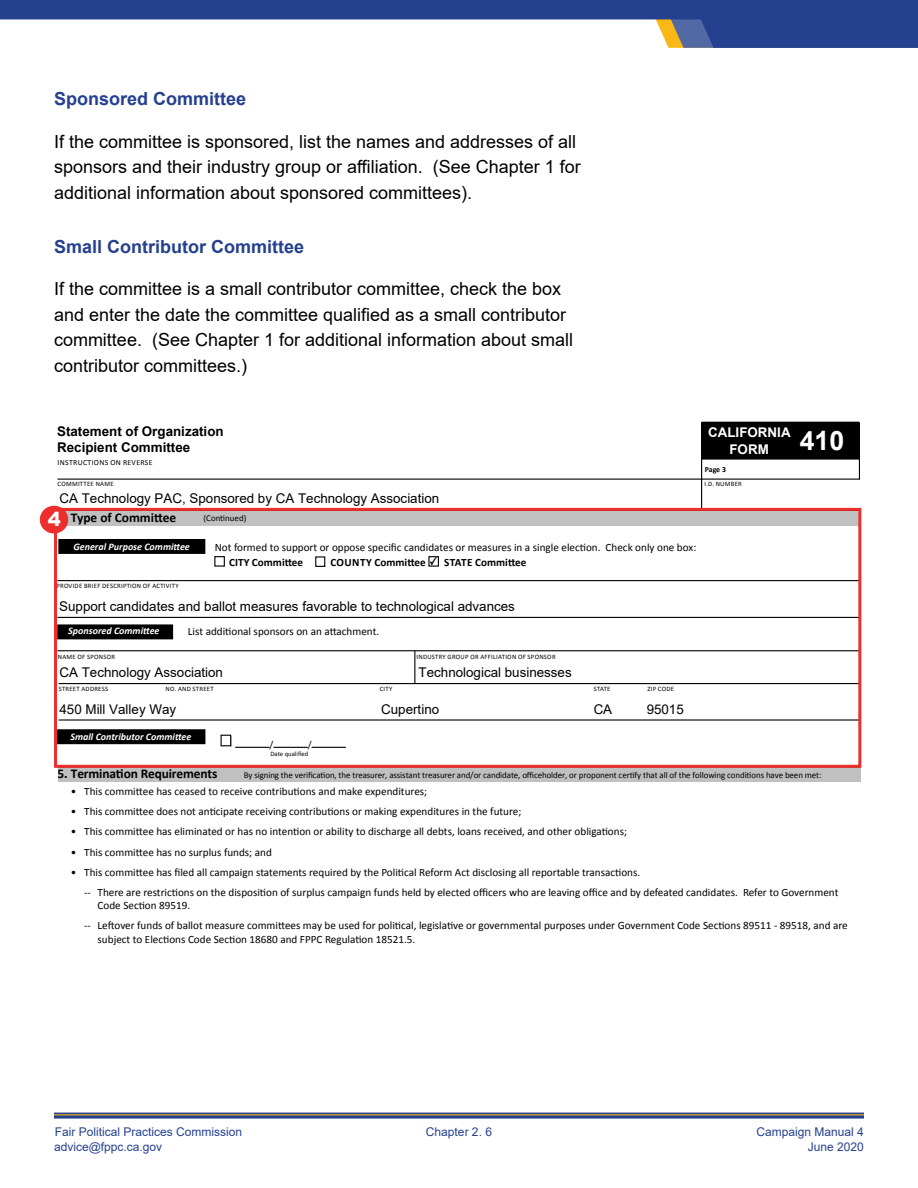
<style>
.page{position:relative;width:918px;height:1188px;background:#fff}
.page>*{position:absolute;margin:0;border:0;box-sizing:border-box;transform-origin:0 0}
.Main_Paragraph{font:900 19.5px "Arial";color:#fff}
.Main_Paragraph-2{font:18px/25.5px "Arial";color:#000}
.t1{font:700 18px "Arial";color:#25408f}
.t2{font:13.35px "Arial";color:#000}
.t3{font:700 13.35px "Calibri";letter-spacing:-.01em;color:#000}
.t4{font:700 13.35px/16px "Arial";color:#000}
.t5{font:700 13.35px/16px "Arial";color:#fff}
.t6{font:12px/15px "Arial";color:#25408f}
.t7{font:11.1px/20.1px "Calibri";color:#000}
.t8{font:700 11.1px "Calibri";color:#000}
.t9{font:italic 700 10.05px "Calibri";color:#fff}
.t10{font:10.05px "Calibri";color:#000}
.t11{font:8.85px "Calibri";letter-spacing:-.01em;color:#000}
.t12{font:7.8px "Calibri";letter-spacing:.04em;color:#000}
.t13{font:700 7.8px "Calibri";color:#000}
.t14{font:6.75px "Calibri";letter-spacing:.04em;color:#000}
.t15{font:6.75px "Calibri";color:#000}
</style>
<div class="page">
<div style="left:58px;top:511px;width:802px;height:14px;background:#c0c0c0"></div>
<div style="left:58px;top:767px;width:803px;height:15px;background:#c0c0c0"></div>
<div style="left:702px;top:422px;width:157px;height:37px;background:#000"></div>
<div style="left:701px;top:422px;width:158px;height:38px;border:1px solid #000"></div>
<hr style="left:59px;top:719px;width:801px;height:2px;background:#000">
<hr style="left:701px;top:422px;width:1px;height:88px;background:#000">
<hr style="left:859px;top:422px;width:1px;height:57px;background:#000">
<hr style="left:57px;top:479px;width:803px;height:1px;background:#000">
<div style="left:59px;top:539px;width:146px;height:14px;background:#000"></div>
<div style="left:59px;top:539px;width:146px;height:15px;border:1px solid #000"></div>
<hr style="left:57px;top:617px;width:803px;height:1px;background:#000">
<div style="left:58px;top:625px;width:115px;height:14px;background:#000"></div>
<hr style="left:57px;top:650px;width:803px;height:1px;background:#000">
<hr style="left:414px;top:651px;width:1px;height:33px;background:#000">
<hr style="left:59px;top:683px;width:801px;height:1px;background:#000">
<hr style="left:57px;top:580px;width:803px;height:1px;background:#000">
<hr style="left:235px;top:747px;width:35px;height:1px;background:#000">
<hr style="left:273px;top:747px;width:35px;height:1px;background:#000">
<hr style="left:312px;top:747px;width:34px;height:1px;background:#000">
<div style="left:58px;top:730px;width:147px;height:14px;background:#000"></div>
<div style="left:57px;top:729px;width:148px;height:15px;border:1px solid #000"></div>
<div style="left:214px;top:556px;width:11px;height:11px;border:1px solid #000"></div>
<div style="left:315px;top:556px;width:10px;height:11px;border:1px solid #000"></div>
<div style="left:428px;top:556px;width:11px;height:11px;border:1px solid #000"></div>
<div style="left:221px;top:735px;width:10px;height:11px;border:1px solid #000"></div>
<div style="left:54px;top:508px;width:807px;height:260px;border:3px solid #ee2d2d"></div>
<svg style="left:54px;top:1113px;width:810px;height:6px;fill:#25408f"></svg>
<hr style="left:54px;top:1114px;width:810px;height:1px;background:#fab816">
<svg style="left:0;top:0;width:918px;height:48px;fill:#25408f"></svg>
<div style="left:41px;top:507px;width:26px;height:25px;background:#ee2d2d;border-radius:50%"></div>
<div style="left:40px;top:506px;width:28px;height:28px;border:3px solid #ee2d2d;border-radius:50%"></div>
<svg style="left:430px;top:557px;width:7px;height:9px"></svg>
<h2 class="t1" style="left:54px;top:86px;width:194px">Sponsored Committee</h2>
<p class="Main_Paragraph-2" style="left:54px;top:129px;width:528px">If the committee is sponsored, list the names and addresses of all sponsors and their industry group or affiliation. (See Chapter 1 for additional information about sponsored committees).</p>
<h2 class="t1" style="left:54px;top:234px;width:252px">Small Contributor Committee</h2>
<p class="Main_Paragraph-2" style="left:54px;top:276px;width:521px">If the committee is a small contributor committee, check the box and enter the date the committee qualified as a small contributor committee. (See Chapter 1 for additional information about small contributor committees.)</p>
<p class="t4" style="left:57px;top:424px;width:168px">Statement of Organization<br>Recipient Committee</p>
<p class="t5" style="left:729px;top:425px;width:116px;text-indent:-21px">CALIFORNIA<br>FORM <sup>410</sup></p>
<p class="t14" style="left:58px;top:479px;width:58px">COMMITTEE NAME</p>
<p class="t14" style="left:705px;top:479px;width:39px">I.D. NUMBER</p>
<p class="t12" style="left:58px;top:458px;width:97px">INSTRUCTIONS ON REVERSE</p>
<p class="t13" style="left:705px;top:465px;width:23px">Page 3</p>
<p class="t2" style="left:60px;top:489px;width:381px">CA Technology PAC, Sponsored by CA Technology Association</p>
<p class="Main_Paragraph" style="left:48px;top:505px;width:15px">4</p>
<p class="t3" style="left:57px;top:509px;width:120px">4. Type of Committee</p>
<p class="t11" style="left:204px;top:512px;width:44px">(Continued)</p>
<p class="t9" style="left:73px;top:540px;width:118px">General Purpose Committee</p>
<p class="t7" style="left:215px;top:538px;width:483px">Not formed to support or oppose specific candidates or measures in a single election. Check only one box:</p>
<p class="t14" style="left:56px;top:581px;width:124px">PROVIDE BRIEF DESCRIPTION OF ACTIVITY</p>
<p class="t7" style="left:188px;top:621px;width:193px">List additional sponsors on an attachment.</p>
<p class="t14" style="left:58px;top:652px;width:59px">NAME OF SPONSOR</p>
<p class="t8" style="left:229px;top:555px;width:75px">CITY Committee</p>
<p class="t8" style="left:330px;top:555px;width:97px">COUNTY Committee</p>
<p class="t8" style="left:444px;top:555px;width:84px">STATE Committee</p>
<p class="t2" style="left:59px;top:597px;width:457px">Support candidates and ballot measures favorable to technological advances</p>
<p class="t9" style="left:68px;top:625px;width:93px">Sponsored Committee</p>
<p class="t14" style="left:416px;top:652px;width:141px">INDUSTRY GROUP OR AFFILIATION OF SPONSOR</p>
<p class="t2" style="left:60px;top:663px;width:165px">CA Technology Association</p>
<p class="t2" style="left:419px;top:663px;width:155px">Technological businesses</p>
<p class="t2" style="left:60px;top:700px;width:118px">450 Mill Valley Way</p>
<p class="t2" style="left:381px;top:700px;width:60px">Cupertino</p>
<p class="t2" style="left:594px;top:700px;width:20px">CA</p>
<p class="t2" style="left:647px;top:700px;width:39px">95015</p>
<p class="t14" style="left:59px;top:685px;width:51px">STREET ADDRESS</p>
<p class="t14" style="left:166px;top:685px;width:49px">NO. AND STREET</p>
<p class="t14" style="left:380px;top:685px;width:14px">CITY</p>
<p class="t14" style="left:594px;top:685px;width:18px">STATE</p>
<p class="t14" style="left:647px;top:685px;width:28px">ZIP CODE</p>
<p class="t9" style="left:70px;top:731px;width:122px">Small Contributor Committee</p>
<p class="t10" style="left:270px;top:738px;width:5px">/</p>
<p class="t10" style="left:308px;top:738px;width:5px">/</p>
<p class="t15" style="left:270px;top:750px;width:39px">Date qualified</p>
<p class="t3" style="left:57px;top:765px;width:161px">5. Termination Requirements</p>
<p class="t7" style="left:71px;top:782px;width:358px">• This committee has ceased to receive contributions and make expenditures;</p>
<p class="t7" style="left:71px;top:802px;width:452px">• This committee does not anticipate receiving contributions or making expenditures in the future;</p>
<p class="t7" style="left:71px;top:822px;width:558px">• This committee has eliminated or has no intention or ability to discharge all debts, loans received, and other obligations;</p>
<p class="t7" style="left:71px;top:842px;width:203px">• This committee has no surplus funds; and</p>
<p class="t7" style="left:84px;top:862px;width:756px;text-indent:-13px">• This committee has filed all campaign statements required by the Political Reform Act disclosing all reportable transactions.<br>-- There are restrictions on the disposition of surplus campaign funds held by elected officers who are leaving office and by defeated candidates. Refer to Government</p>
<p class="t7" style="left:84px;top:895px;width:765px;text-indent:13px">Code Section 89519.<br>-- Leftover funds of ballot measure committees may be used for political, legislative or governmental purposes under Government Code Sections 89511 - 89518, and are</p>
<p class="t7" style="left:98px;top:929px;width:319px">subject to Elections Code Section 18680 and FPPC Regulation 18521.5.</p>
<p class="t11" style="left:244px;top:769px;width:579px">By signing the verification, the treasurer, assistant treasurer and/or candidate, officeholder, or proponent certify that all of the following conditions have been met:</p>
<p class="t6" style="left:54px;top:1124px;width:190px">Fair Political Practices Commission advice@fppc.ca.gov</p>
<p class="t6" style="left:426px;top:1124px;width:68px">Chapter 2. 6</p>
<p class="t6" style="left:757px;top:1124px;width:109px;text-align:right">Campaign Manual 4<br>June 2020</p>
</div>
